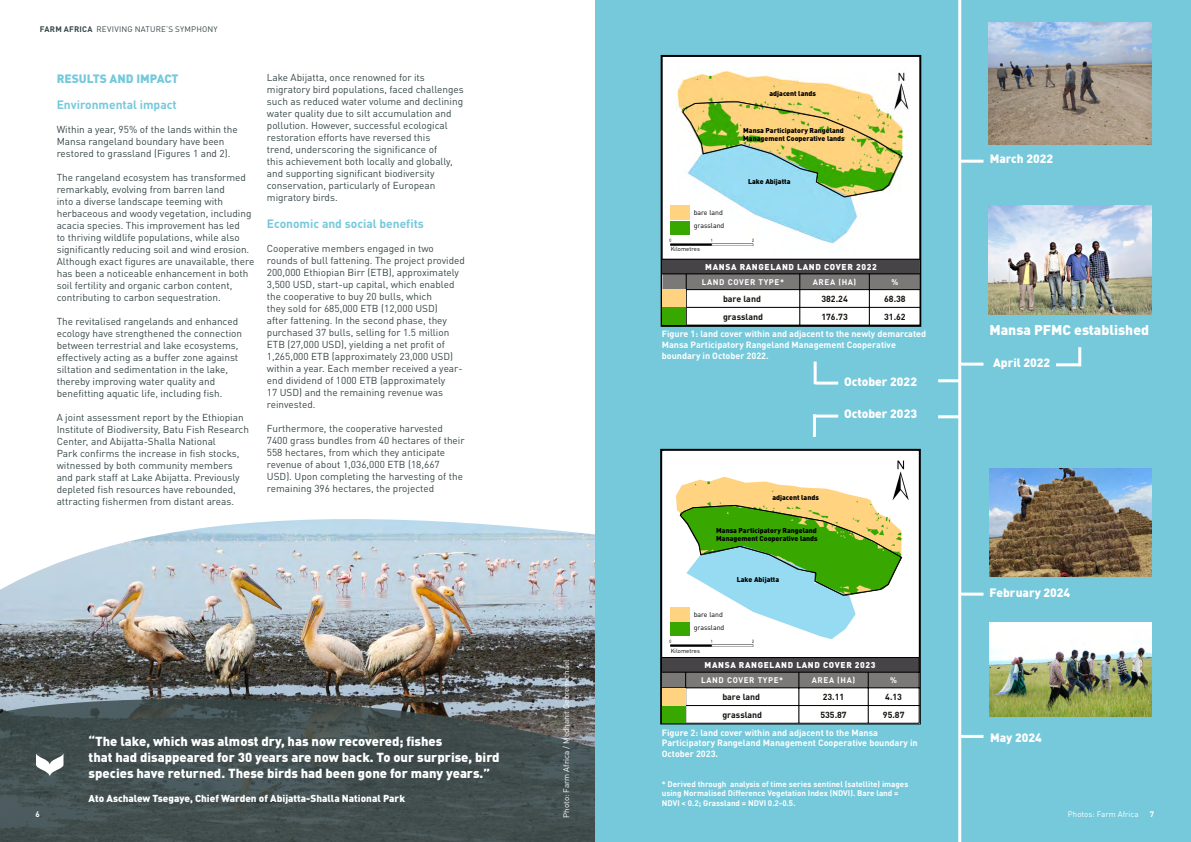
<style>
.page{position:relative;width:1191px;height:842px;background:#fff}
.page>*{position:absolute;margin:0;border:0;box-sizing:border-box;transform-origin:0 0}
.t1{font:900 14px "DIN Pro";color:#fff}
.t2{font:900 13px/15.6px "DIN Pro";color:#fff}
.t3{font:900 12px "DIN Pro";color:#fff}
.t4{font:700 12px "DIN Pro";color:#75c9db}
.t5{font:900 12px "DIN Pro";color:#75c9db}
.t6{font:10px/12px "DIN Pro";color:#364647}
.t7{font:900 10px "DIN Pro";color:#fff}
.t8{font:700 9px/10.8px "DIN Pro";color:#fff}
.t9{font:700 8.8px "DIN Pro";color:#16130e}
.t10{font:900 8.4px "DIN Pro";letter-spacing:.075em;color:#fff}
.t11{font:700 8.1px "DIN Pro";letter-spacing:.075em;color:#fff}
.t12{font:700 8px/9.6px "DIN Pro";color:#fff}
.t13{font:8px "DIN Pro";color:#fff}
.t14{font:8px "DIN Pro";letter-spacing:.025em;color:#364647}
.t15{font:900 7px/8.4px "DIN Pro";color:#000}
.t16{font:7px/13px "DIN Pro";color:#000}
.t17{font:6px "DIN Pro";color:#000}
.s1{font-weight:700}
</style>
<div class="page">
<img style="left:0;top:519px;width:595px;height:143px">
<div style="left:595px;top:0;width:596px;height:842px;background:#75c9db"></div>
<svg style="left:0;top:662px;width:921px;height:180px;background:#506264"></svg>
<svg style="left:36px;top:753px;width:27px;height:24px"></svg>
<img style="left:989px;top:22px;width:162px;height:122px">
<img style="left:989px;top:623px;width:162px;height:94px">
<img style="left:989px;top:469px;width:162px;height:108px">
<hr style="left:960px;top:160px;width:23px;height:3px;background:#fff">
<hr style="left:960px;top:593px;width:23px;height:3px;background:#fff">
<hr style="left:960px;top:363px;width:23px;height:3px;background:#fff">
<hr style="left:960px;top:735px;width:23px;height:3px;background:#fff">
<hr style="left:938px;top:379px;width:22px;height:3px;background:#fff">
<hr style="left:938px;top:415px;width:22px;height:3px;background:#fff">
<img style="left:988px;top:206px;width:163px;height:109px">
<hr style="left:958px;top:0;width:3px;height:842px;background:#fff">
<hr style="left:815px;top:415px;width:23px;height:3px;background:#fff">
<hr style="left:813px;top:414px;width:3px;height:23px;background:#fff">
<hr style="left:815px;top:382px;width:23px;height:3px;background:#fff">
<hr style="left:813px;top:362px;width:3px;height:22px;background:#fff">
<div style="left:595px;top:732px;width:254px;height:110px;background:#75c9db"></div>
<div style="left:661px;top:56px;width:259px;height:270px;background:#fff"></div>
<div style="left:660px;top:55px;width:261px;height:272px;border:2px solid #000"></div>
<div style="left:662px;top:259px;width:257px;height:15px;background:#464446"></div>
<hr style="left:662px;top:259px;width:1px;height:48px;background:#000">
<hr style="left:920px;top:259px;width:1px;height:66px;background:#000">
<hr style="left:662px;top:259px;width:257px;height:1px;background:#000">
<svg style="left:662px;top:274px;width:257px;height:52px"></svg>
<img style="left:672px;top:70px;width:237px;height:176px">
<img style="left:669px;top:237px;width:84px;height:8px">
<svg style="left:681px;top:101px;width:222px;height:97px;background:#bdcc90"></svg>
<div style="left:661px;top:450px;width:258px;height:273px;background:#fff"></div>
<div style="left:660px;top:449px;width:260px;height:275px;border:2px solid #000"></div>
<img style="left:671px;top:460px;width:237px;height:181px">
<div style="left:662px;top:658px;width:257px;height:14px;background:#464446"></div>
<hr style="left:662px;top:658px;width:1px;height:47px;background:#000">
<hr style="left:919px;top:658px;width:1px;height:65px;background:#000">
<hr style="left:662px;top:658px;width:257px;height:1px;background:#000">
<svg style="left:662px;top:672px;width:257px;height:52px"></svg>
<svg style="left:679px;top:504px;width:223px;height:92px;background:#82bf69"></svg>
<div style="left:662px;top:290px;width:23px;height:17px;background:#ffd380"></div>
<div style="left:662px;top:308px;width:23px;height:17px;background:#38a700"></div>
<div style="left:670px;top:206px;width:19px;height:14px;background:#ffd380"></div>
<div style="left:670px;top:221px;width:19px;height:14px;background:#38a700"></div>
<img style="left:669px;top:639px;width:84px;height:8px">
<div style="left:670px;top:607px;width:19px;height:14px;background:#ffd380"></div>
<div style="left:670px;top:623px;width:19px;height:13px;background:#38a700"></div>
<div style="left:662px;top:688px;width:23px;height:17px;background:#ffd380"></div>
<div style="left:662px;top:706px;width:23px;height:17px;background:#38a700"></div>
<hr style="left:1078px;top:347px;width:3px;height:19px;background:#fff">
<hr style="left:1056px;top:363px;width:22px;height:3px;background:#fff">
<p class="t14" style="left:40px;top:22px;width:179px"><span class="s1">FARM AFRICA</span> REVIVING NATURE’S SYMPHONY</p>
<p class="t5" style="left:57px;top:70px;width:123px">RESULTS AND IMPACT</p>
<p class="t4" style="left:57px;top:95px;width:121px">Environmental impact</p>
<p class="t6" style="left:57px;top:123px;width:183px">Within a year, 95% of the lands within the<br>Mansa rangeland boundary have been restored to grassland (Figures 1 and 2).</p>
<p class="t6" style="left:57px;top:171px;width:199px">The rangeland ecosystem has transformed remarkably, evolving from barren land<br>into a diverse landscape teeming with herbaceous and woody vegetation, including acacia species. This improvement has led<br>to thriving wildlife populations, while also significantly reducing soil and wind erosion.<br>Although exact figures are unavailable, there has been a noticeable enhancement in both soil fertility and organic carbon content, contributing to carbon sequestration.</p>
<p class="t6" style="left:57px;top:315px;width:187px">The revitalised rangelands and enhanced ecology have strengthened the connection between terrestrial and lake ecosystems, effectively acting as a buffer zone against siltation and sedimentation in the lake, thereby improving water quality and benefitting aquatic life, including fish.</p>
<p class="t6" style="left:57px;top:411px;width:194px">A joint assessment report by the Ethiopian Institute of Biodiversity, Batu Fish Research Center, and Abijatta-Shalla National<br>Park confirms the increase in fish stocks, witnessed by both community members and park staff at Lake Abijatta. Previously depleted fish resources have rebounded, attracting fishermen from distant areas.</p>
<p class="t6" style="left:267px;top:71px;width:198px">Lake Abijatta, once renowned for its migratory bird populations, faced challenges such as reduced water volume and declining water quality due to silt accumulation and pollution. However, successful ecological restoration efforts have reversed this<br>trend, underscoring the significance of<br>this achievement both locally and globally, and supporting significant biodiversity conservation, particularly of European migratory birds.</p>
<p class="t4" style="left:267px;top:213px;width:158px">Economic and social benefits</p>
<p class="t6" style="left:267px;top:241px;width:200px">Cooperative members engaged in two rounds of bull fattening. The project provided 200,000 Ethiopian Birr (ETB), approximately 3,500 USD, start-up capital, which enabled the cooperative to buy 20 bulls, which<br>they sold for 685,000 ETB (12,000 USD)<br>after fattening. In the second phase, they purchased 37 bulls, selling for 1.5 million ETB (27,000 USD), yielding a net profit of 1,265,000 ETB (approximately 23,000 USD) within a year. Each member received a year&shy;end dividend of 1000 ETB (approximately<br>17 USD) and the remaining revenue was reinvested.</p>
<p class="t6" style="left:267px;top:421px;width:199px">Furthermore, the cooperative harvested 7400 grass bundles from 40 hectares of their 558 hectares, from which they anticipate revenue of about 1,036,000 ETB (18,667<br>USD). Upon completing the harvesting of the remaining 396 hectares, the projected</p>
<p class="t12" style="left:35px;top:808px;width:6px">6</p>
<h2 class="t2" style="left:89px;top:733px;width:412px">“The lake, which was almost dry, has now recovered; fishes<br>that had disappeared for 30 years are now back. To our surprise, bird species have returned. These birds had been gone for many years.”</h2>
<p class="t7" style="left:89px;top:791px;width:318px">Ato Aschalew Tsegaye, Chief Warden of Abijatta-Shalla National Park</p>
<p class="t13" style="left:560px;top:817px;width:160px;rotate:-90deg">Photo: Farm Africa / Medhanit Gebremichael</p>
<p class="t15" style="left:769px;top:89px;width:48px">adjacent lands</p>
<p class="t15" style="left:743px;top:126px;width:103px">Mansa Participatory Rangeland<br>Management Cooperative lands</p>
<p class="t16" style="left:693px;top:206px;width:32px">bare land grassland</p>
<p class="t17" style="left:671px;top:244px;width:31px">Kilometres</p>
<p class="t15" style="left:748px;top:177px;width:44px">Lake Abijatta</p>
<p class="t10" style="left:705px;top:260px;width:173px">MANSA RANGELAND LAND COVER 2022</p>
<p class="t11" style="left:702px;top:275px;width:84px">LAND COVER TYPE*</p>
<p class="t11" style="left:813px;top:275px;width:45px">AREA (HA)</p>
<p class="t11" style="left:891px;top:275px;width:8px">%</p>
<p class="t9" style="left:723px;top:291px;width:39px">bare land</p>
<p class="t9" style="left:821px;top:291px;width:28px">382.24</p>
<p class="t9" style="left:884px;top:291px;width:23px">68.38</p>
<p class="t9" style="left:723px;top:309px;width:41px">grassland</p>
<p class="t9" style="left:821px;top:309px;width:28px">176.73</p>
<p class="t9" style="left:884px;top:309px;width:23px">31.62</p>
<p class="t8" style="left:662px;top:328px;width:266px">Figure 1: land cover within and adjacent to the newly demarcated<br>Mansa Participatory Rangeland Management Cooperative boundary in October 2022.</p>
<p class="t3" style="left:844px;top:373px;width:74px">October 2022</p>
<p class="t3" style="left:844px;top:405px;width:74px">October 2023</p>
<p class="t15" style="left:772px;top:493px;width:48px">adjacent lands</p>
<p class="t15" style="left:716px;top:526px;width:103px">Mansa Participatory Rangeland<br>Management Cooperative lands</p>
<p class="t16" style="left:693px;top:607px;width:32px">bare land grassland</p>
<p class="t17" style="left:671px;top:646px;width:31px">Kilometres</p>
<p class="t15" style="left:737px;top:575px;width:44px">Lake Abijatta</p>
<p class="t10" style="left:704px;top:658px;width:172px">MANSA RANGELAND LAND COVER 2023</p>
<p class="t11" style="left:701px;top:673px;width:84px">LAND COVER TYPE*</p>
<p class="t11" style="left:812px;top:673px;width:45px">AREA (HA)</p>
<p class="t11" style="left:890px;top:673px;width:8px">%</p>
<p class="t9" style="left:722px;top:689px;width:39px">bare land</p>
<p class="t9" style="left:822px;top:689px;width:23px">23.11</p>
<p class="t9" style="left:885px;top:689px;width:18px">4.13</p>
<p class="t9" style="left:722px;top:707px;width:41px">grassland</p>
<p class="t9" style="left:820px;top:707px;width:28px">535.87</p>
<p class="t9" style="left:883px;top:707px;width:23px">95.87</p>
<p class="t8" style="left:662px;top:726px;width:257px">Figure 2: land cover within and adjacent to the Mansa<br>Participatory Rangeland Management Cooperative boundary in<br>October 2023.</p>
<p class="t12" style="left:662px;top:778px;width:248px">* Derived through analysis of time series sentinel (satellite) images using Normalised Difference Vegetation Index (NDVI). Bare land =<br>NDVI &lt; 0.2; Grassland = NDVI 0.2-0.5.</p>
<p class="t3" style="left:989px;top:151px;width:65px">March 2022</p>
<h1 class="t1" style="left:989px;top:320px;width:161px">Mansa PFMC established</h1>
<p class="t3" style="left:993px;top:355px;width:59px">April 2022</p>
<p class="t3" style="left:989px;top:585px;width:82px">February 2024</p>
<p class="t3" style="left:990px;top:729px;width:53px">May 2024</p>
<p class="t13" style="left:1067px;top:808px;width:72px">Photos: Farm Africa</p>
<p class="t12" style="left:1149px;top:808px;width:6px">7</p>
</div>
